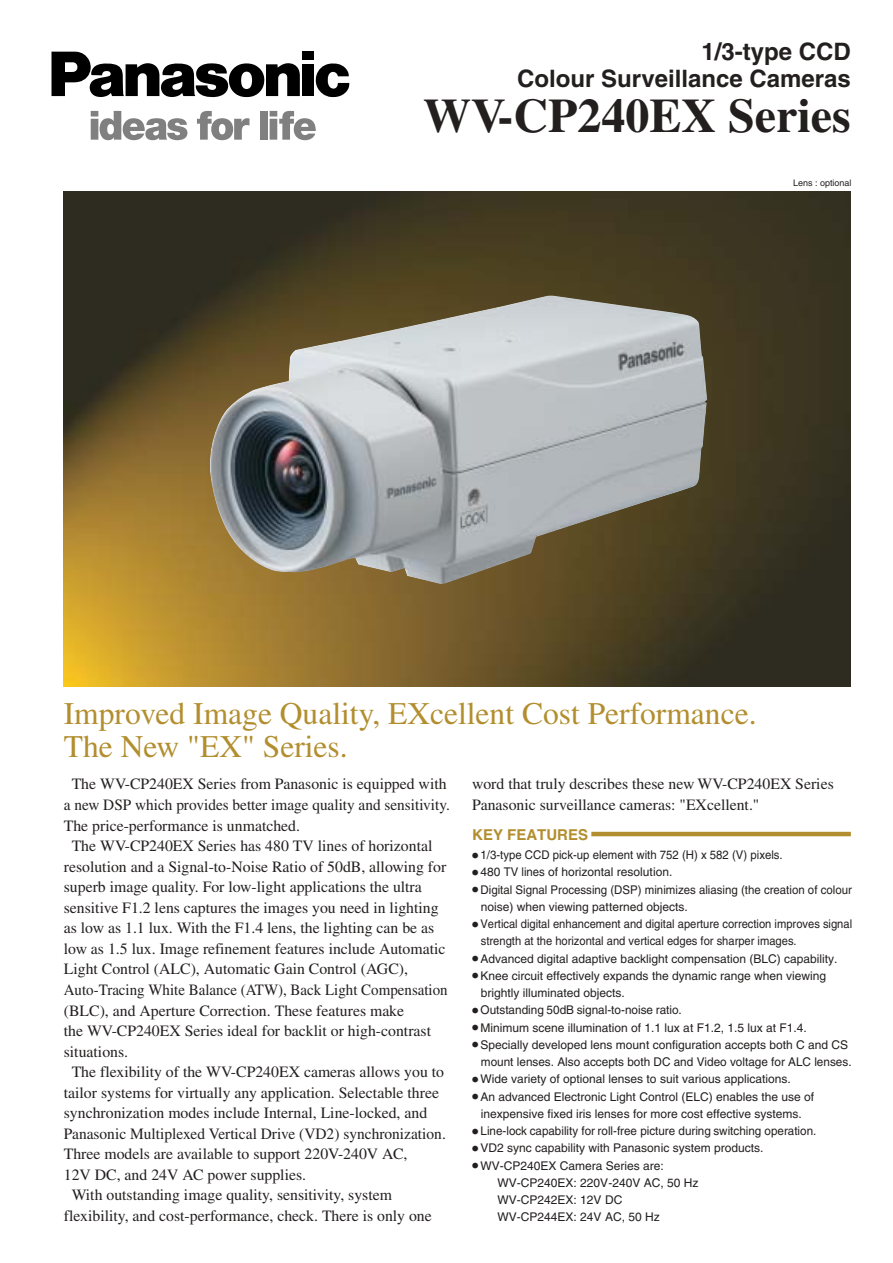
<style>
.page{position:relative;width:893px;height:1263px;background:#fff}
.page>*{position:absolute;margin:0;border:0;box-sizing:border-box;transform-origin:0 0}
.t1{font:700 48px "Times";color:#231f1f}
.t2{font:31.5px/33px "Times";color:#b28e2e}
.t3{font:700 24px/27px "Helvetica";color:#231f1f;text-align:right}
.t4{font:15.75px/20.5px "Times";color:#231f1f}
.t5{font:15.75px "Times";color:#231f1f;scale:.95 1}
.t6{font:700 15px "Helvetica";color:#b28e2e}
.t7{font:12px/17.2px "Helvetica";color:#231f1f}
.t8{font:12px/17.2px "Helvetica";color:#231f1f;scale:.95 1}
.t9{font:12px/17.2px "Helvetica";color:#231f1f;scale:.93 1}
.t10{font:9px "Helvetica";color:#231f1f}
.s1{font-size:18px}
</style>
<div class="page">
<img style="left:64px;top:191px;width:786px;height:496px">
<svg style="left:91px;top:111px;width:96px;height:29px"></svg>
<svg style="left:197px;top:111px;width:52px;height:29px"></svg>
<div style="left:260px;top:111px;width:7px;height:29px;background:#808080"></div>
<svg style="left:269px;top:111px;width:47px;height:29px"></svg>
<svg style="left:51px;top:52px;width:249px;height:45px"></svg>
<div style="left:302px;top:64px;width:12px;height:32px;background:#000"></div>
<div style="left:302px;top:52px;width:12px;height:8px;background:#000"></div>
<svg style="left:315px;top:63px;width:34px;height:34px"></svg>
<img style="left:208px;top:295px;width:499px;height:289px">
<hr style="left:591px;top:832px;width:259px;height:4px;background:#b28e2e">
<h3 class="t3" style="left:517px;top:40px;width:335px">1/3-type CCD<br>Colour Surveillance Cameras</h3>
<h1 class="t1" style="left:423px;top:98px;width:429px">WV-CP240EX Series</h1>
<p class="t10" style="left:793px;top:180px;width:60px">Lens : optional</p>
<h2 class="t2" style="left:64px;top:700px;width:694px">Improved Image Quality, EXcellent Cost Performance.<br>The New "EX" Series.</h2>
<p class="t4" style="left:472px;top:775px;width:363px">word that truly describes these new WV-CP240EX Series<br>Panasonic surveillance cameras: "EXcellent."</p>
<p class="t4" style="left:72px;top:775px;width:376px">The WV-CP240EX Series from Panasonic is equipped with</p>
<p class="t4" style="left:64px;top:796px;width:387px">a new DSP which provides better image quality and sensitivity.</p>
<p class="t4" style="left:64px;top:817px;width:238px">The price-performance is unmatched.</p>
<p class="t4" style="left:72px;top:837px;width:362px">The WV-CP240EX Series has 480 TV lines of horizontal</p>
<p class="t4" style="left:64px;top:858px;width:384px">resolution and a Signal-to-Noise Ratio of 50dB, allowing for</p>
<p class="t4" style="left:64px;top:878px;width:359px">superb image quality. For low-light applications the ultra</p>
<p class="t4" style="left:64px;top:899px;width:376px">sensitive F1.2 lens captures the images you need in lighting</p>
<p class="t4" style="left:64px;top:919px;width:372px">as low as 1.1 lux. With the F1.4 lens, the lighting can be as</p>
<p class="t4" style="left:64px;top:940px;width:383px">low as 1.5 lux. Image refinement features include Automatic</p>
<p class="t4" style="left:64px;top:960px;width:346px">Light Control (ALC), Automatic Gain Control (AGC),</p>
<p class="t5" style="left:64px;top:984px;width:405px">Auto-Tracing White Balance (ATW), Back Light Compensation</p>
<p class="t4" style="left:64px;top:1001px;width:342px">(BLC), and Aperture Correction. These features make</p>
<p class="t4" style="left:64px;top:1022px;width:369px">the WV-CP240EX Series ideal for backlit or high-contrast</p>
<p class="t4" style="left:64px;top:1043px;width:66px">situations.</p>
<p class="t4" style="left:72px;top:1063px;width:374px">The flexibility of the WV-CP240EX cameras allows you to</p>
<p class="t4" style="left:64px;top:1084px;width:377px">tailor systems for virtually any application. Selectable three</p>
<p class="t4" style="left:64px;top:1104px;width:365px">synchronization modes include Internal, Line-locked, and</p>
<p class="t4" style="left:64px;top:1125px;width:383px">Panasonic Multiplexed Vertical Drive (VD2) synchronization.</p>
<p class="t4" style="left:64px;top:1145px;width:345px">Three models are available to support 220V-240V AC,</p>
<p class="t4" style="left:64px;top:1166px;width:244px">12V DC, and 24V AC power supplies.</p>
<p class="t4" style="left:72px;top:1186px;width:322px">With outstanding image quality, sensitivity, system</p>
<p class="t4" style="left:64px;top:1207px;width:369px">flexibility, and cost-performance, check. There is only one</p>
<p class="t6" style="left:472px;top:830px;width:117px">KEY FEATURES</p>
<p class="t8" style="left:472px;top:847px;width:328px"><span class="s1">•</span> 1/3-type CCD pick-up element with 752 (H) x 582 (V) pixels.</p>
<p class="t7" style="left:472px;top:865px;width:202px"><span class="s1">•</span> 480 TV lines of horizontal resolution.</p>
<p class="t8" style="left:481px;top:882px;width:392px;text-indent:-9px"><span class="s1">•</span> Digital Signal Processing (DSP) minimizes aliasing (the creation of colour noise) when viewing patterned objects.</p>
<p class="t9" style="left:481px;top:916px;width:401px;text-indent:-9px"><span class="s1">•</span> Vertical digital enhancement and digital aperture correction improves signal strength at the horizontal and vertical edges for sharper images.</p>
<p class="t7" style="left:472px;top:951px;width:367px"><span class="s1">•</span> Advanced digital adaptive backlight compensation (BLC) capability.</p>
<p class="t7" style="left:481px;top:968px;width:347px;text-indent:-9px"><span class="s1">•</span> Knee circuit effectively expands the dynamic range when viewing brightly illuminated objects.</p>
<p class="t7" style="left:472px;top:1003px;width:211px"><span class="s1">•</span> Outstanding 50dB signal-to-noise ratio.</p>
<p class="t7" style="left:472px;top:1020px;width:336px"><span class="s1">•</span> Minimum scene illumination of 1.1 lux at F1.2, 1.5 lux at F1.4.</p>
<p class="t7" style="left:472px;top:1037px;width:381px;text-align:right"><span class="s1">•</span> Specially developed lens mount configuration accepts both C and CS mount lenses. Also accepts both DC and Video voltage for ALC lenses.</p>
<p class="t7" style="left:472px;top:1072px;width:320px"><span class="s1">•</span> Wide variety of optional lenses to suit various applications.</p>
<p class="t7" style="left:472px;top:1089px;width:343px;text-align:center"><span class="s1">•</span> An advanced Electronic Light Control (ELC) enables the use of inexpensive fixed iris lenses for more cost effective systems.</p>
<p class="t7" style="left:472px;top:1123px;width:345px"><span class="s1">•</span> Line-lock capability for roll-free picture during switching operation.</p>
<p class="t7" style="left:472px;top:1141px;width:293px"><span class="s1">•</span> VD2 sync capability with Panasonic system products.</p>
<p class="t7" style="left:497px;top:1158px;width:202px;text-indent:-25px"><span class="s1">•</span> WV-CP240EX Camera Series are:<br>WV-CP240EX: 220V-240V AC, 50 Hz<br>WV-CP242EX: 12V DC<br>WV-CP244EX: 24V AC, 50 Hz</p>
</div>
